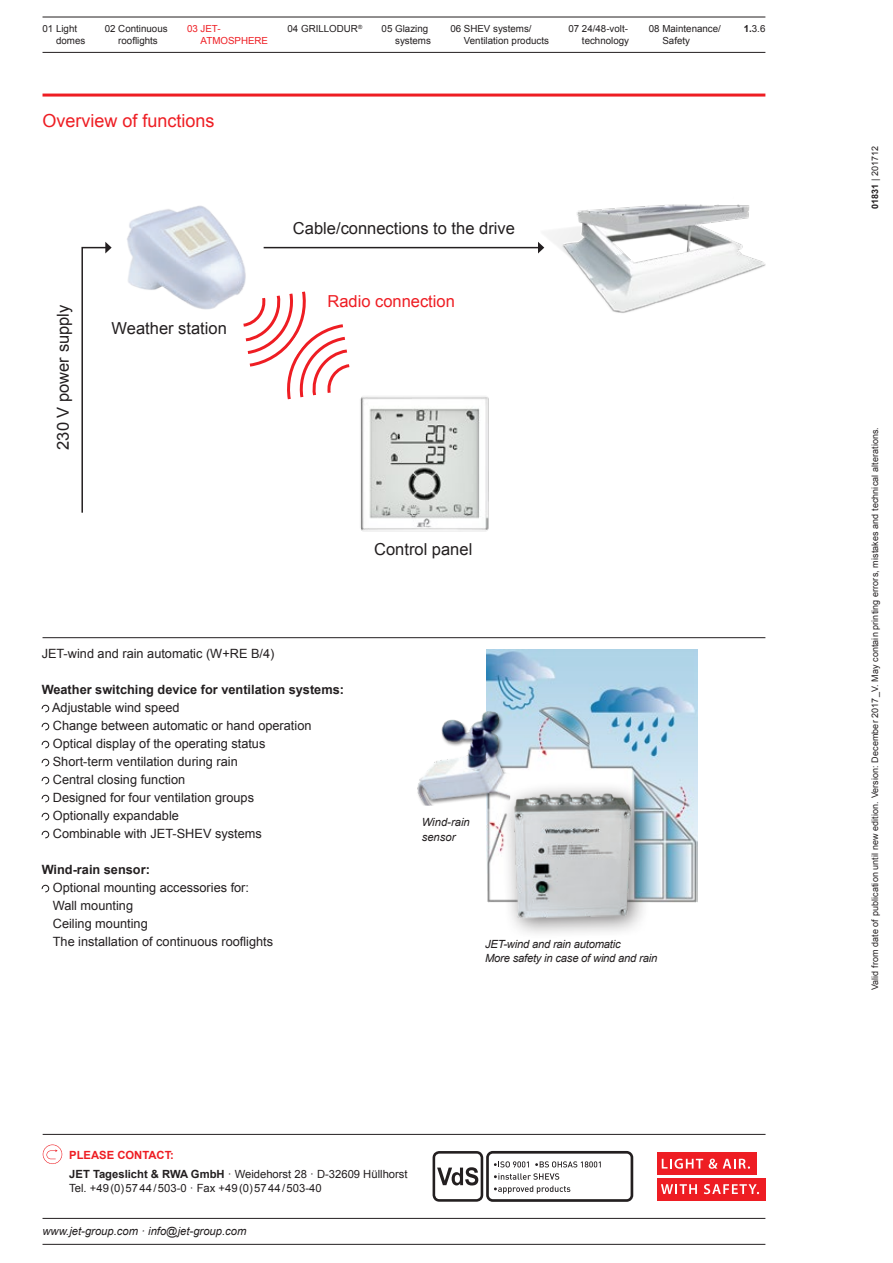
<style>
.page{position:relative;width:893px;height:1263px;background:#fff}
.page>*{position:absolute;margin:0;border:0;box-sizing:border-box;transform-origin:0 0}
.H2_Subthema{font:18px "Arial";color:#ee1d23}
.Fließtext{font:16.5px "Arial";color:#231f20}
.Fließtext-2{font:16.5px "Arial";color:#ee1d23}
.Fließtext-3{font:12.75px/18px "Arial";color:#231f20}
.Fließtext-4{font:700 12.75px "Arial";color:#231f20}
.t1{font:11.25px/14.2px "Arial";color:#231f20}
.Bildunterschriften{font:italic 11.25px "Arial";letter-spacing:-.02em;color:#231f20}
.Bildunterschriften-2{font:italic 11.25px "Arial";color:#231f20}
.t2{font:700 11.25px "Arial";color:#ee1d23}
.Themen{font:9.75px/12px "Arial";color:#231f20;text-align:right}
.Themen-2{font:9.75px/12px "Arial";color:#ee1d23}
.übergeordnete_Nummer{font:9.75px "Arial";color:#231f20}
.Gültigkeit{font:9px "Arial";letter-spacing:.01em;color:#231f20}
.s1{font-weight:700}
</style>
<div class="page">
<hr style="left:43px;top:637px;width:722px;height:1px;background:#231f20">
<svg style="left:42px;top:705px;width:7px;height:7px"></svg>
<svg style="left:42px;top:723px;width:7px;height:7px"></svg>
<svg style="left:42px;top:741px;width:7px;height:7px"></svg>
<svg style="left:42px;top:759px;width:7px;height:7px"></svg>
<svg style="left:42px;top:777px;width:7px;height:7px"></svg>
<svg style="left:42px;top:795px;width:7px;height:7px"></svg>
<svg style="left:42px;top:813px;width:7px;height:7px"></svg>
<svg style="left:42px;top:831px;width:7px;height:7px"></svg>
<svg style="left:42px;top:885px;width:7px;height:7px"></svg>
<img style="left:127px;top:205px;width:119px;height:105px">
<img style="left:360px;top:396px;width:129px;height:136px">
<svg style="left:81px;top:242px;width:31px;height:271px"></svg>
<img style="left:544px;top:204px;width:222px;height:109px">
<hr style="left:264px;top:247px;width:275px;height:1px;background:#231f20">
<svg style="left:538px;top:242px;width:6px;height:11px"></svg>
<svg style="left:240px;top:287px;width:110px;height:113px"></svg>
<hr style="left:43px;top:94px;width:722px;height:3px;background:#ee1d23">
<img style="left:486px;top:649px;width:211px;height:253px">
<div style="left:500px;top:780px;width:153px;height:160px;background:#231f20;opacity:.6"></div>
<img style="left:507px;top:792px;width:131px;height:128px">
<img style="left:417px;top:708px;width:93px;height:98px">
<hr style="left:43px;top:52px;width:722px;height:1px;background:#231f20">
<hr style="left:43px;top:17px;width:722px;height:1px;background:#231f20">
<hr style="left:43px;top:1244px;width:722px;height:1px;background:#231f20">
<hr style="left:43px;top:1218px;width:722px;height:1px;background:#231f20">
<hr style="left:43px;top:1134px;width:722px;height:1px;background:#231f20">
<svg style="left:43px;top:1144px;width:19px;height:20px"></svg>
<svg style="left:433px;top:1151px;width:200px;height:51px"></svg>
<div style="left:658px;top:1152px;width:99px;height:23px;background:#ee1d23"></div>
<svg style="left:662px;top:1159px;width:41px;height:10px"></svg>
<svg style="left:709px;top:1158px;width:8px;height:11px"></svg>
<svg style="left:723px;top:1159px;width:27px;height:10px"></svg>
<div style="left:658px;top:1178px;width:108px;height:22px;background:#ee1d23"></div>
<svg style="left:661px;top:1184px;width:36px;height:10px"></svg>
<svg style="left:704px;top:1184px;width:55px;height:10px"></svg>
<p class="Themen" style="left:56px;top:23px;width:31px;text-align:left;text-indent:-14px">01 Light domes</p>
<p class="Themen" style="left:105px;top:23px;width:64px;text-align:center">02 Continuous rooflights</p>
<p class="Themen-2" style="left:201px;top:23px;width:69px;text-indent:-14px">03 JET-<br>ATMOSPHERE</p>
<p class="Themen" style="left:288px;top:23px;width:76px">04 GRILLODUR<sup>®</sup></p>
<p class="Themen" style="left:382px;top:23px;width:51px">05 Glazing systems</p>
<p class="Themen" style="left:464px;top:23px;width:87px;text-align:left;text-indent:-14px">06 SHEV systems/<br>Ventilation products</p>
<p class="Themen" style="left:568px;top:23px;width:62px">07 24/48-volt&shy;technology</p>
<p class="Themen" style="left:649px;top:23px;width:74px">08 Maintenance/</p>
<p class="übergeordnete_Nummer" style="left:744px;top:22px;width:23px"><span class="s1">1.</span>3.6</p>
<p class="Themen" style="left:662px;top:35px;width:29px">Safety</p>
<p class="H2_Subthema" style="left:43px;top:109px;width:174px">Overview of functions</p>
<p class="Fließtext" style="left:52px;top:450px;width:146px;rotate:-90deg">230 V power supply</p>
<p class="Fließtext" style="left:112px;top:317px;width:117px">Weather station</p>
<p class="Fließtext" style="left:293px;top:217px;width:223px">Cable/connections to the drive</p>
<p class="Fließtext-2" style="left:327px;top:291px;width:129px">Radio connection</p>
<p class="Fließtext" style="left:374px;top:538px;width:100px">Control panel</p>
<p class="Fließtext-3" style="left:42px;top:645px;width:234px">JET-wind and rain automatic (W+RE B/4)</p>
<p class="Fließtext-4" style="left:42px;top:681px;width:304px">Weather switching device for ventilation systems:</p>
<p class="Fließtext-3" style="left:52px;top:699px;width:129px">Adjustable wind speed</p>
<p class="Fließtext-3" style="left:53px;top:717px;width:260px">Change between automatic or hand operation</p>
<p class="Fließtext-3" style="left:53px;top:735px;width:214px">Optical display of the operating status</p>
<p class="Fließtext-3" style="left:53px;top:753px;width:186px">Short-term ventilation during rain</p>
<p class="Fließtext-3" style="left:53px;top:771px;width:134px">Central closing function</p>
<p class="Fließtext-3" style="left:53px;top:789px;width:203px">Designed for four ventilation groups</p>
<p class="Fließtext-3" style="left:53px;top:807px;width:128px">Optionally expandable</p>
<p class="Fließtext-3" style="left:53px;top:825px;width:211px">Combinable with JET-SHEV systems</p>
<p class="Fließtext-4" style="left:42px;top:861px;width:110px">Wind-rain sensor:</p>
<p class="Fließtext-3" style="left:53px;top:879px;width:222px">Optional mounting accessories for:<br>Wall mounting<br>Ceiling mounting<br>The installation of continuous rooflights</p>
<p class="Bildunterschriften-2" style="left:422px;top:815px;width:50px">Wind-rain</p>
<p class="Bildunterschriften" style="left:422px;top:829px;width:35px">sensor</p>
<p class="Bildunterschriften" style="left:485px;top:936px;width:137px">JET-wind and rain automatic</p>
<p class="Bildunterschriften" style="left:485px;top:951px;width:174px">More safety in case of wind and rain</p>
<p class="t2" style="left:69px;top:1148px;width:106px">PLEASE CONTACT:</p>
<p class="t1" style="left:69px;top:1167px;width:340px"><span class="s1">JET Tageslicht &amp; RWA GmbH</span> · Weidehorst 28 · D-32609 Hüllhorst<br>Tel. +49(0)5744/503-0 · Fax +49(0)5744/503-40</p>
<p class="Bildunterschriften-2" style="left:43px;top:1223px;width:205px">www.jet-group.com · info@jet-group.com</p>
<p class="Gültigkeit" style="left:869px;top:209px;width:65px;rotate:-90deg"><span class="s1">01831</span> | 201712</p>
<p class="Gültigkeit" style="left:869px;top:990px;width:565px;rotate:-90deg">Valid from date of publication until new edition. Version: December 2017_V. May contain printing errors, mistakes and technical alterations.</p>
</div>
